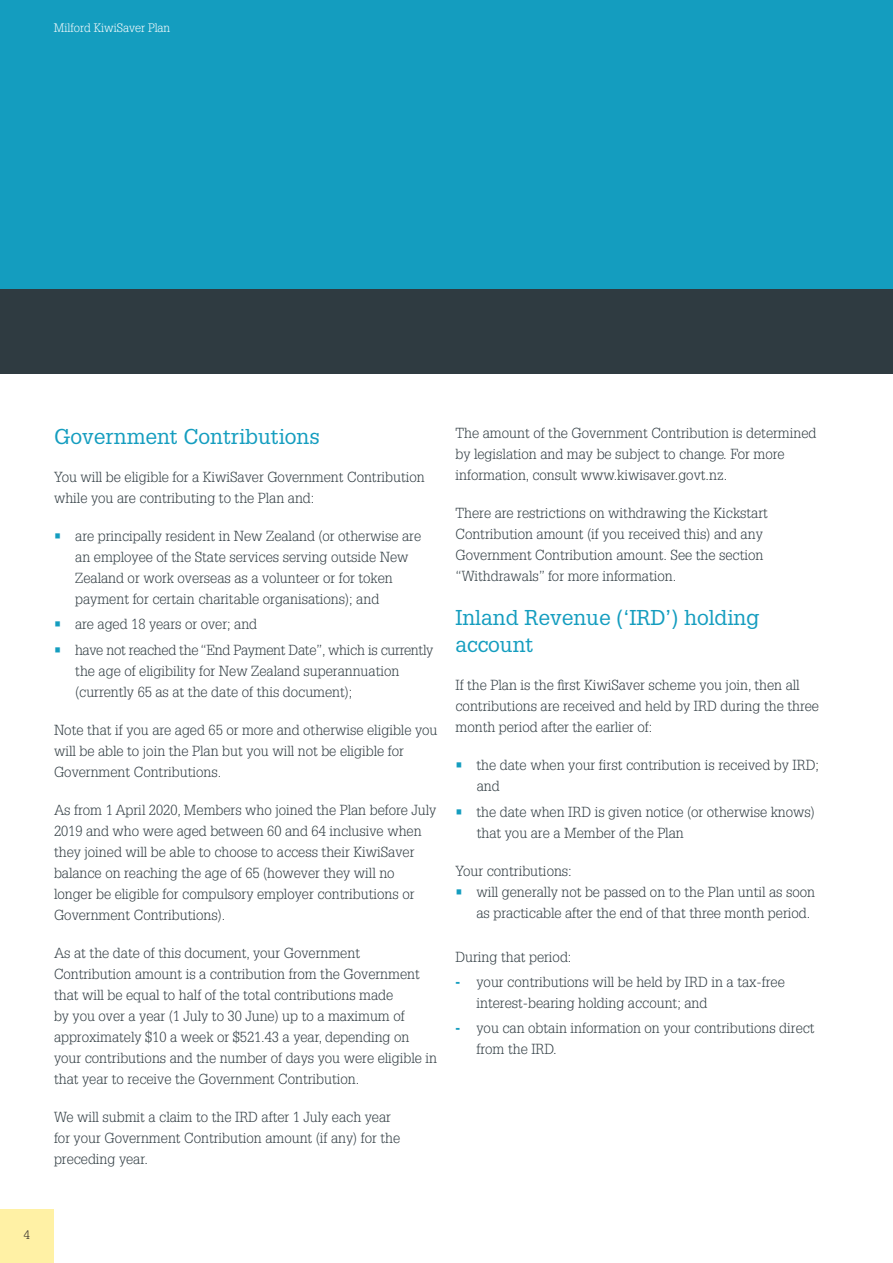
<style>
.page{position:relative;width:893px;height:1263px;background:#fff}
.page>*{position:absolute;margin:0;border:0;box-sizing:border-box;transform-origin:0 0}
.t1{font:21px/27px "Glypha";color:#149dbf}
.t2{font:300 14.25px/21px "Glypha";color:#2f3b41}
.t3{font:300 12px "Glypha";color:#fff}
.t4{font:300 12px "Glypha";color:#231f20}
.s1{color:#149dbf}
.s2{font-weight:900;color:#149dbf}
</style>
<div class="page">
<div style="left:0;top:1209px;width:54px;height:54px;background:#fff1a5"></div>
<div style="left:0;top:289px;width:893px;height:85px;background:#2f3b41"></div>
<div style="left:0;top:0;width:893px;height:289px;background:#149dbf"></div>
<p class="t3" style="left:54px;top:21px;width:118px">Milford KiwiSaver Plan</p>
<h1 class="t1" style="left:54px;top:423px;width:267px">Government Contributions</h1>
<p class="t2" style="left:54px;top:467px;width:372px">You will be eligible for a KiwiSaver Government Contribution while you are contributing to the Plan and:</p>
<p class="t2" style="left:75px;top:526px;width:347px;text-indent:-21px"><span class="s1">•</span> are principally resident in New Zealand (or otherwise are an employee of the State services serving outside New Zealand or work overseas as a volunteer or for token payment for certain charitable organisations); and</p>
<p class="t2" style="left:54px;top:614px;width:205px"><span class="s1">•</span> are aged 18 years or over; and</p>
<p class="t2" style="left:75px;top:639px;width:360px;text-indent:-21px"><span class="s1">•</span> have not reached the “End Payment Date”, which is currently the age of eligibility for New Zealand superannuation (currently 65 as at the date of this document);</p>
<p class="t2" style="left:54px;top:719px;width:385px">Note that if you are aged 65 or more and otherwise eligible you will be able to join the Plan but you will not be eligible for<br>Government Contributions.</p>
<p class="t2" style="left:54px;top:799px;width:384px">As from 1 April 2020, Members who joined the Plan before July 2019 and who were aged between 60 and 64 inclusive when they joined will be able to choose to access their KiwiSaver balance on reaching the age of 65 (however they will no longer be eligible for compulsory employer contributions or Government Contributions).</p>
<p class="t2" style="left:54px;top:942px;width:385px">As at the date of this document, your Government Contribution amount is a contribution from the Government that will be equal to half of the total contributions made<br>by you over a year (1 July to 30 June) up to a maximum of approximately $10 a week or $521.43 a year, depending on your contributions and the number of days you were eligible in that year to receive the Government Contribution.</p>
<p class="t2" style="left:54px;top:1106px;width:348px">We will submit a claim to the IRD after 1 July each year for your Government Contribution amount (if any) for the preceding year.</p>
<p class="t2" style="left:455px;top:423px;width:362px">The amount of the Government Contribution is determined by legislation and may be subject to change. For more information, consult www.kiwisaver.govt.nz.</p>
<p class="t2" style="left:455px;top:503px;width:314px">There are restrictions on withdrawing the Kickstart Contribution amount (if you received this) and any Government Contribution amount. See the section “Withdrawals” for more information.</p>
<h1 class="t1" style="left:455px;top:604px;width:305px">Inland Revenue (‘IRD’) holding account</h1>
<p class="t2" style="left:455px;top:675px;width:365px">If the Plan is the first KiwiSaver scheme you join, then all contributions are received and held by IRD during the three month period after the earlier of:</p>
<p class="t2" style="left:477px;top:755px;width:344px;text-indent:-21px"><span class="s1">•</span> the date when your first contribution is received by IRD; and</p>
<p class="t2" style="left:477px;top:801px;width:340px;text-indent:-21px"><span class="s1">•</span> the date when IRD is given notice (or otherwise knows) that you are a Member of the Plan</p>
<p class="t2" style="left:455px;top:860px;width:118px">Your contributions:</p>
<p class="t2" style="left:476px;top:881px;width:340px;text-indent:-21px"><span class="s1">•</span> will generally not be passed on to the Plan until as soon as practicable after the end of that three month period.</p>
<p class="t2" style="left:455px;top:946px;width:117px">During that period:</p>
<p class="t2" style="left:476px;top:971px;width:310px;text-indent:-21px"><span class="s2">-</span> your contributions will be held by IRD in a tax-free interest-bearing holding account; and</p>
<p class="t2" style="left:476px;top:1018px;width:340px;text-indent:-21px"><span class="s2">-</span> you can obtain information on your contributions direct from the IRD.</p>
<p class="t4" style="left:24px;top:1228px;width:7px">4</p>
</div>
